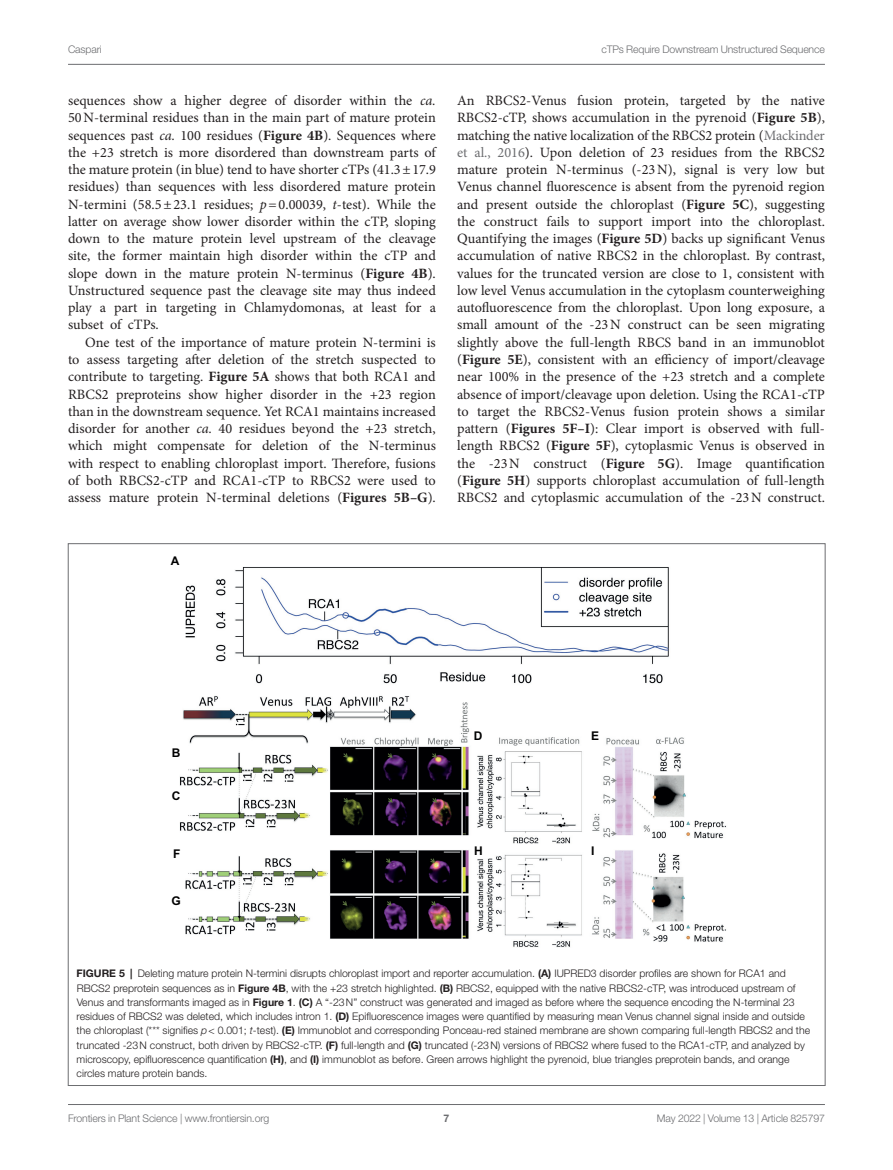
<style>
.page{position:relative;width:893px;height:1170px;background:#fff}
.page>*{position:absolute;margin:0;border:0;box-sizing:border-box;transform-origin:0 0}
.TEXT{font:14.25px/17.2px "Minion Pro";color:#231f20;text-align:justify}
.t1{font:700 12px "Arial";color:#000001}
.FIG_LEG{font:300 10.5px/14.2px "Helvetica Neue LT Std";color:#231f20}
.t2{font:300 10.5px "Helvetica Neue LT Std";letter-spacing:-.015em;color:#6c6d70}
.t3{font:700 10.5px "Helvetica Neue LT Std";color:#6c6d70}
.s1{font-style:italic}
.s2{font-weight:700}
.s3{color:#6c6d70}
</style>
<div class="page">
<hr style="left:68px;top:64px;width:757px;height:1px;background:#6c6d70">
<hr style="left:68px;top:1104px;width:757px;height:1px;background:#6c6d70">
<img style="left:180px;top:567px;width:546px;height:380px">
<p class="t2" style="left:68px;top:42px;width:35px">Caspari</p>
<p class="t2" style="left:601px;top:42px;width:225px">cTPs Require Downstream Unstructured Sequence</p>
<p class="TEXT" style="left:68px;top:92px;width:369px">sequences show a higher degree of disorder within the <span class="s1">ca.<br></span>50N-terminal residues than in the main part of mature protein sequences past <span class="s1">ca.</span> 100 residues (<span class="s2">Figure 4B</span>). Sequences where the +23 stretch is more disordered than downstream parts of the mature protein (in blue) tend to have shorter cTPs (41.3±17.9 residues) than sequences with less disordered mature protein N-termini (58.5±23.1 residues; <span class="s1">p</span>=0.00039, <span class="s1">t</span>-test). While the latter on average show lower disorder within the cTP, sloping down to the mature protein level upstream of the cleavage site, the former maintain high disorder within the cTP and slope down in the mature protein N-terminus (<span class="s2">Figure 4B</span>).<br>Unstructured sequence past the cleavage site may thus indeed play a part in targeting in Chlamydomonas, at least for a subset of cTPs.</p>
<p class="TEXT" style="left:68px;top:333px;width:369px;text-indent:17px">One test of the importance of mature protein N-termini is to assess targeting after deletion of the stretch suspected to contribute to targeting. <span class="s2">Figure 5A</span> shows that both RCA1 and RBCS2 preproteins show higher disorder in the +23 region than in the downstream sequence. Yet RCA1 maintains increased disorder for another <span class="s1">ca.</span> 40 residues beyond the +23 stretch, which might compensate for deletion of the N-terminus with respect to enabling chloroplast import. Therefore, fusions of both RBCS2-cTP and RCA1-cTP to RBCS2 were used to assess mature protein N-terminal deletions (<span class="s2">Figures 5B–G</span>).</p>
<p class="TEXT" style="left:457px;top:92px;width:369px">An RBCS2-Venus fusion protein, targeted by the native RBCS2-cTP, shows accumulation in the pyrenoid (<span class="s2">Figure 5B</span>), matching the native localization of the RBCS2 protein (<span class="s3">Mackinder et al., 2016</span>). Upon deletion of 23 residues from the RBCS2 mature protein N-terminus (-23N), signal is very low but Venus channel fluorescence is absent from the pyrenoid region and present outside the chloroplast (<span class="s2">Figure 5C</span>), suggesting the construct fails to support import into the chloroplast.<br>Quantifying the images (<span class="s2">Figure 5D</span>) backs up significant Venus accumulation of native RBCS2 in the chloroplast. By contrast, values for the truncated version are close to 1, consistent with low level Venus accumulation in the cytoplasm counterweighing autofluorescence from the chloroplast. Upon long exposure, a small amount of the -23N construct can be seen migrating slightly above the full-length RBCS band in an immunoblot (<span class="s2">Figure 5E</span>), consistent with an efficiency of import/cleavage near 100% in the presence of the +23 stretch and a complete absence of import/cleavage upon deletion. Using the RCA1-cTP to target the RBCS2-Venus fusion protein shows a similar pattern (<span class="s2">Figures 5F–I</span>): Clear import is observed with full&shy;length RBCS2 (<span class="s2">Figure 5F</span>), cytoplasmic Venus is observed in the -23N construct (<span class="s2">Figure 5G</span>). Image quantification (<span class="s2">Figure 5H</span>) supports chloroplast accumulation of full-length RBCS2 and cytoplasmic accumulation of the -23N construct.</p>
<p class="t1" style="left:171px;top:553px;width:10px">A</p>
<p class="t1" style="left:172px;top:744px;width:10px">B</p>
<p class="t1" style="left:172px;top:788px;width:10px">C</p>
<p class="t1" style="left:474px;top:727px;width:10px">D</p>
<p class="t1" style="left:591px;top:727px;width:10px">E</p>
<p class="t1" style="left:474px;top:842px;width:10px">H</p>
<p class="t1" style="left:173px;top:845px;width:9px">F</p>
<p class="t1" style="left:591px;top:842px;width:5px">I</p>
<p class="t1" style="left:171px;top:892px;width:11px">G</p>
<p class="FIG_LEG" style="left:77px;top:966px;width:735px"><span class="s2">FIGURE 5 |</span> Deleting mature protein N-termini disrupts chloroplast import and reporter accumulation. <span class="s2">(A)</span> IUPRED3 disorder profiles are shown for RCA1 and RBCS2 preprotein sequences as in <span class="s2">Figure 4B</span>, with the +23 stretch highlighted. <span class="s2">(B)</span> RBCS2, equipped with the native RBCS2-cTP, was introduced upstream of Venus and transformants imaged as in <span class="s2">Figure 1</span>. <span class="s2">(C)</span> A “-23N” construct was generated and imaged as before where the sequence encoding the N-terminal 23 residues of RBCS2 was deleted, which includes intron 1. <span class="s2">(D)</span> Epifluorescence images were quantified by measuring mean Venus channel signal inside and outside the chloroplast (*** signifies <span class="s1">p&lt;</span> 0.001; <span class="s1">t</span>-test). <span class="s2">(E)</span> Immunoblot and corresponding Ponceau-red stained membrane are shown comparing full-length RBCS2 and the truncated -23N construct, both driven by RBCS2-cTP. <span class="s2">(F)</span> full-length and <span class="s2">(G)</span> truncated (-23N) versions of RBCS2 where fused to the RCA1-cTP, and analyzed by microscopy, epifluorescence quantification <span class="s2">(H)</span>, and <span class="s2">(I)</span> immunoblot as before. Green arrows highlight the pyrenoid, blue triangles preprotein bands, and orange circles mature protein bands.</p>
<p class="t2" style="left:68px;top:1111px;width:203px">Frontiers in Plant Science | www.frontiersin.org</p>
<p class="t3" style="left:444px;top:1111px;width:7px">7</p>
<p class="t2" style="left:657px;top:1111px;width:169px">May 2022 | Volume 13 | Article 825797</p>
</div>
